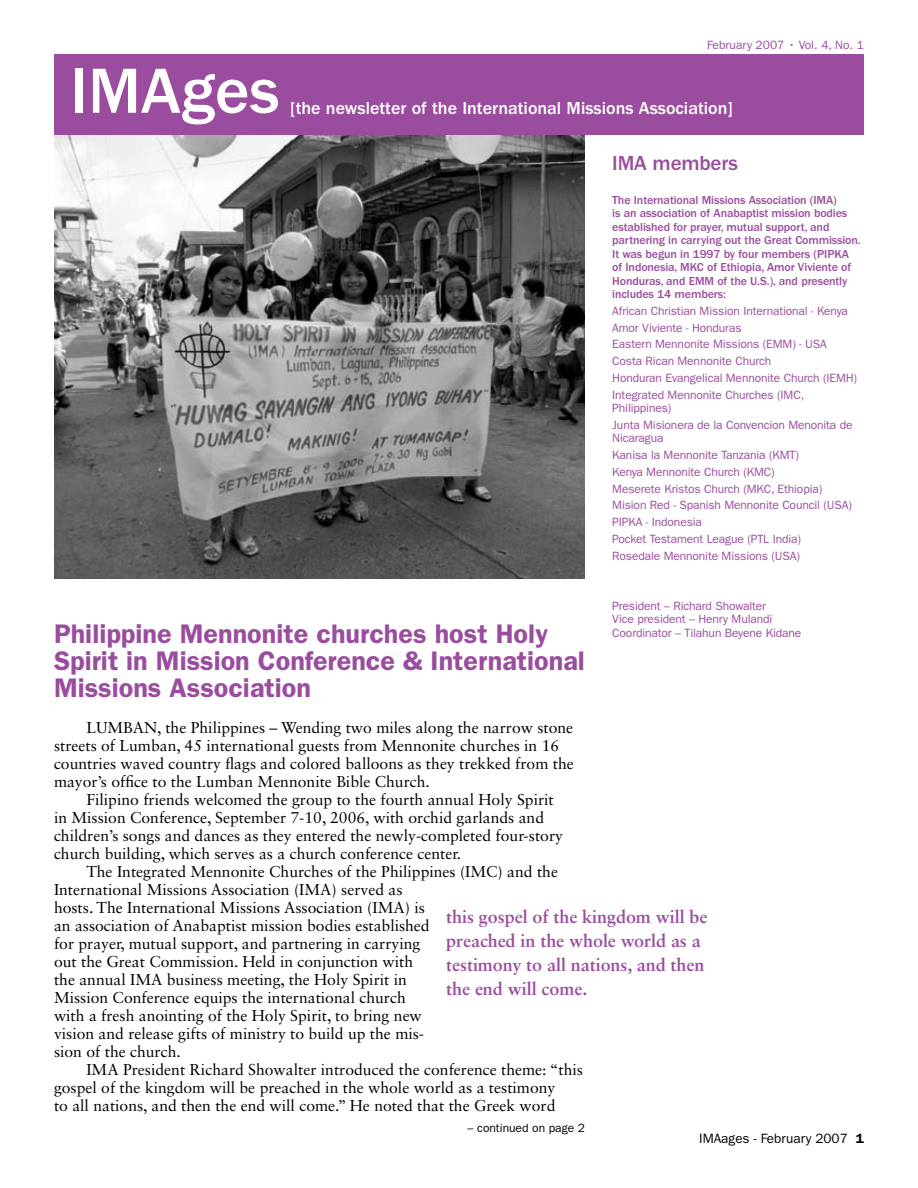
<style>
.page{position:relative;width:918px;height:1188px;background:#fff}
.page>*{position:absolute;margin:0;border:0;box-sizing:border-box;transform-origin:0 0}
.t1{font:500 66px "ITC Franklin Gothic Std";color:#fff}
.t2{font:600 27px/27px "ITC Franklin Gothic Std";color:#9a4d9e}
.t3{font:500 21px "ITC Franklin Gothic Std";letter-spacing:-.01em;color:#9a4d9e}
.t4{font:700 18px/24px "Sabon LT Std";letter-spacing:-.005em;color:#9a4d9e}
.t5{font:500 18px "ITC Franklin Gothic Std";color:#fff}
.t6{font:15.75px/18px "Sabon LT Std";color:#000}
.t7{font:13.5px "ITC Franklin Gothic Std";color:#000}
.t8{font:12px/16.8px "ITC Franklin Gothic Std";letter-spacing:-.01em;color:#9a4d9e}
.t9{font:500 12px/13.5px "ITC Franklin Gothic Std";letter-spacing:-.01em;color:#9a4d9e}
.t10{font:12px "ITC Franklin Gothic Std";color:#000}
.s1{font-weight:600}
</style>
<div class="page">
<div style="left:54px;top:54px;width:810px;height:81px;background:#9a4d9e"></div>
<img style="left:54px;top:135px;width:531px;height:444px">
<h1 class="t1" style="left:70px;top:54px;width:211px">IMAges</h1>
<p class="t8" style="left:707px;top:37px;width:158px">February 2007 • Vol. 4, No. 1</p>
<p class="t5" style="left:290px;top:98px;width:444px">[the newsletter of the International Missions Association]</p>
<h3 class="t3" style="left:612px;top:152px;width:127px">IMA members</h3>
<p class="t9" style="left:612px;top:193px;width:250px">The International Missions Association (IMA)<br>is an association of Anabaptist mission bodies established for prayer, mutual support, and partnering in carrying out the Great Commission.<br>It was begun in 1997 by four members (PIPKA of Indonesia, MKC of Ethiopia, Amor Viviente of Honduras, and EMM of the U.S.), and presently includes 14 members:</p>
<p class="t8" style="left:612px;top:303px;width:246px">African Christian Mission International - Kenya Amor Viviente - Honduras<br>Eastern Mennonite Missions (EMM) - USA Costa Rican Mennonite Church<br>Honduran Evangelical Mennonite Church (IEMH)<br>Integrated Mennonite Churches (IMC,</p>
<p class="t8" style="left:612px;top:400px;width:242px">Philippines)<br>Junta Misionera de la Convencion Menonita de</p>
<p class="t8" style="left:612px;top:430px;width:241px">Nicaragua<br>Kanisa la Mennonite Tanzania (KMT)<br>Kenya Mennonite Church (KMC)<br>Meserete Kristos Church (MKC, Ethiopia)<br>Mision Red - Spanish Mennonite Council (USA)<br>PIPKA - Indonesia<br>Pocket Testament League (PTL India)<br>Rosedale Mennonite Missions (USA)</p>
<p class="t8" style="left:612px;top:599px;width:191px;line-height:13.5px">President – Richard Showalter<br>Vice president – Henry Mulandi<br>Coordinator – Tilahun Beyene Kidane</p>
<h2 class="t2" style="left:54px;top:620px;width:532px">Philippine Mennonite churches host Holy<br>Spirit in Mission Conference &amp; International<br>Missions Association</h2>
<p class="t6" style="left:54px;top:718px;width:521px;text-indent:32px">LUMBAN, the Philippines – Wending two miles along the narrow stone streets of Lumban, 45 international guests from Mennonite churches in 16 countries waved country flags and colored balloons as they trekked from the mayor’s office to the Lumban Mennonite Bible Church.</p>
<p class="t6" style="left:54px;top:790px;width:511px;text-indent:32px">Filipino friends welcomed the group to the fourth annual Holy Spirit in Mission Conference, September 7-10, 2006, with orchid garlands and children’s songs and dances as they entered the newly-completed four-story church building, which serves as a church conference center.</p>
<p class="t6" style="left:54px;top:862px;width:506px;text-indent:32px">The Integrated Mennonite Churches of the Philippines (IMC) and the International Missions Association (IMA) served as<br>hosts. The International Missions Association (IMA) is<br>an association of Anabaptist mission bodies established<br>for prayer, mutual support, and partnering in carrying<br>out the Great Commission. Held in conjunction with<br>the annual IMA business meeting, the Holy Spirit in<br>Mission Conference equips the international church<br>with a fresh anointing of the Holy Spirit, to bring new<br>vision and release gifts of ministry to build up the mis-<br>sion of the church.</p>
<p class="t6" style="left:54px;top:1060px;width:531px;text-indent:32px">IMA President Richard Showalter introduced the conference theme: “this gospel of the kingdom will be preached in the whole world as a testimony<br>to all nations, and then the end will come.” He noted that the Greek word</p>
<p class="t4" style="left:446px;top:904px;width:263px">this gospel of the kingdom will be preached in the whole world as a testimony to all nations, and then the end will come.</p>
<p class="t10" style="left:468px;top:1121px;width:119px">– continued on page 2</p>
<p class="t7" style="left:699px;top:1131px;width:166px">IMAages - February 2007 <span class="s1">1</span></p>
</div>
